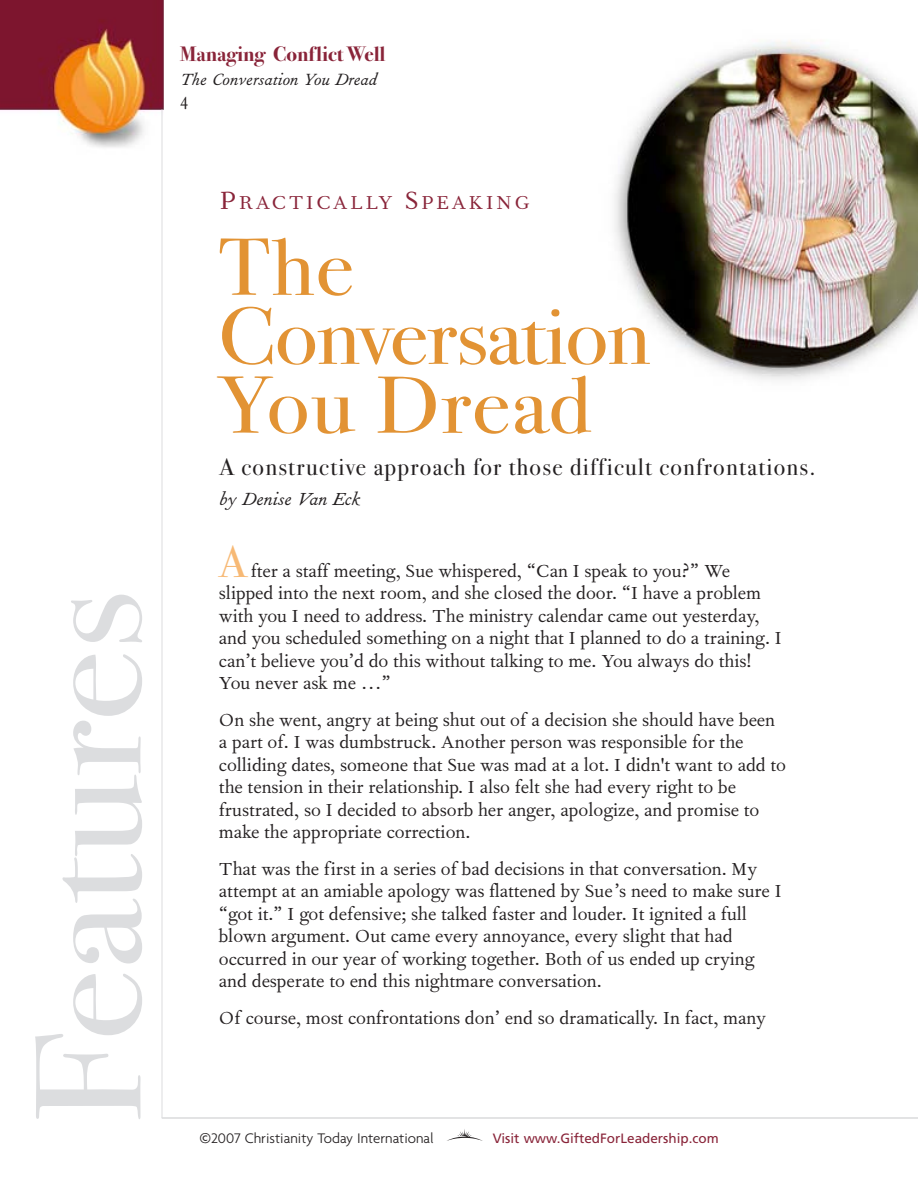
<style>
.page{position:relative;width:918px;height:1188px;background:#fff}
.page>*{position:absolute;margin:0;border:0;box-sizing:border-box;transform-origin:0 0}
.t1{font:150px "Bodoni Svty Two ITCTT";letter-spacing:-.005em;color:#dcdddf;scale:1.1 1}
.t2{font:81px/69px "Bodoni Svty Two ITCTT";letter-spacing:-.015em;color:#e29334;scale:1.1 1}
.t3{font:24px "Bodoni Svty Two ITCTT";letter-spacing:.055em;color:#231f20}
.t4{font:22.5px "Fournier";letter-spacing:.11em;color:#892439}
.t5{font:21px/22.5px "Fournier";color:#231f20}
.t6{font:700 21px "Bodoni Svty Two ITCTT";color:#892439}
.t7{font:italic 21px "Fournier";color:#231f20}
.t8{font:italic 19.5px "Fournier";color:#231f20}
.t9{font:19.5px "Fournier";color:#231f20}
.t10{font:300 15px "Agenda";color:#231f20}
.t11{font:13.5px "Frutiger";color:#892439}
.s1{font-size:30px}
.s2{font-family:"Bodoni Svty Two ITCTT";font-size:45px;color:#f7b975}
.s3{font-size:19.5px}
</style>
<div class="page">
<img style="left:614px;top:41px;width:304px;height:339px">
<img style="left:0;top:0;width:164px;height:172px">
<hr style="left:162px;top:1118px;width:756px;height:1px;background:#c7c8ca">
<hr style="left:162px;top:110px;width:1px;height:1008px;background:#dcdddf">
<svg style="left:447px;top:1129px;width:36px;height:12px"></svg>
<h1 class="t1" style="left:-33px;top:1124px;width:486px;rotate:-90deg">Features</h1>
<p class="t6" style="left:180px;top:37px;width:207px">Managing Conflict Well</p>
<p class="t8" style="left:180px;top:73px;width:199px">The Conversation You Dread</p>
<p class="t9" style="left:180px;top:97px;width:10px">4</p>
<p class="t4" style="left:220px;top:195px;width:312px"><span class="s1">P</span>RACTICALLY <span class="s1">S</span>PEAKING</p>
<h2 class="t2" style="left:218px;top:224px;width:394px">The<br>Conversation<br>You Dread</h2>
<p class="t3" style="left:220px;top:447px;width:598px">A constructive approach for those difficult confrontations.</p>
<p class="t7" style="left:220px;top:492px;width:142px">by Denise Van Eck</p>
<p class="t5" style="left:219px;top:561px;width:564px"><span class="s2">A</span> fter a staff meeting, Sue whispered, “Can I speak to you?” We slipped into the next room, and she closed the door. “I have a problem with you I need to address. The ministry calendar came out yesterday, and you scheduled something on a night that I planned to do a training. I can’t believe you’d do this without talking to me. You always do this!<br>You never ask me …”</p>
<p class="t5" style="left:219px;top:710px;width:569px">On she went, angry at being shut out of a decision she should have been a part of. I was dumbstruck. Another person was responsible for the colliding dates, someone that Sue was mad at a lot. I didn't want to add to the tension in their relationship. I also felt she had every right to be frustrated, so I decided to absorb her anger, apologize, and promise to make the appropriate correction.</p>
<p class="t5" style="left:219px;top:859px;width:564px">That was the first in a series of bad decisions in that conversation. My attempt at an amiable apology was flattened by Sue’s need to make sure I “got it.” I got defensive; she talked faster and louder. It ignited a full blown argument. Out came every annoyance, every slight that had occurred in our year of working together. Both of us ended up crying and desperate to end this nightmare conversation.</p>
<p class="t5" style="left:219px;top:1008px;width:549px">Of course, most confrontations don’ end so dramatically. In fact, many</p>
<p class="t10" style="left:199px;top:1129px;width:236px"><span class="s3">©</span>2007 Christianity Today International</p>
<p class="t11" style="left:493px;top:1133px;width:227px">Visit www.GiftedForLeadership.com</p>
</div>
